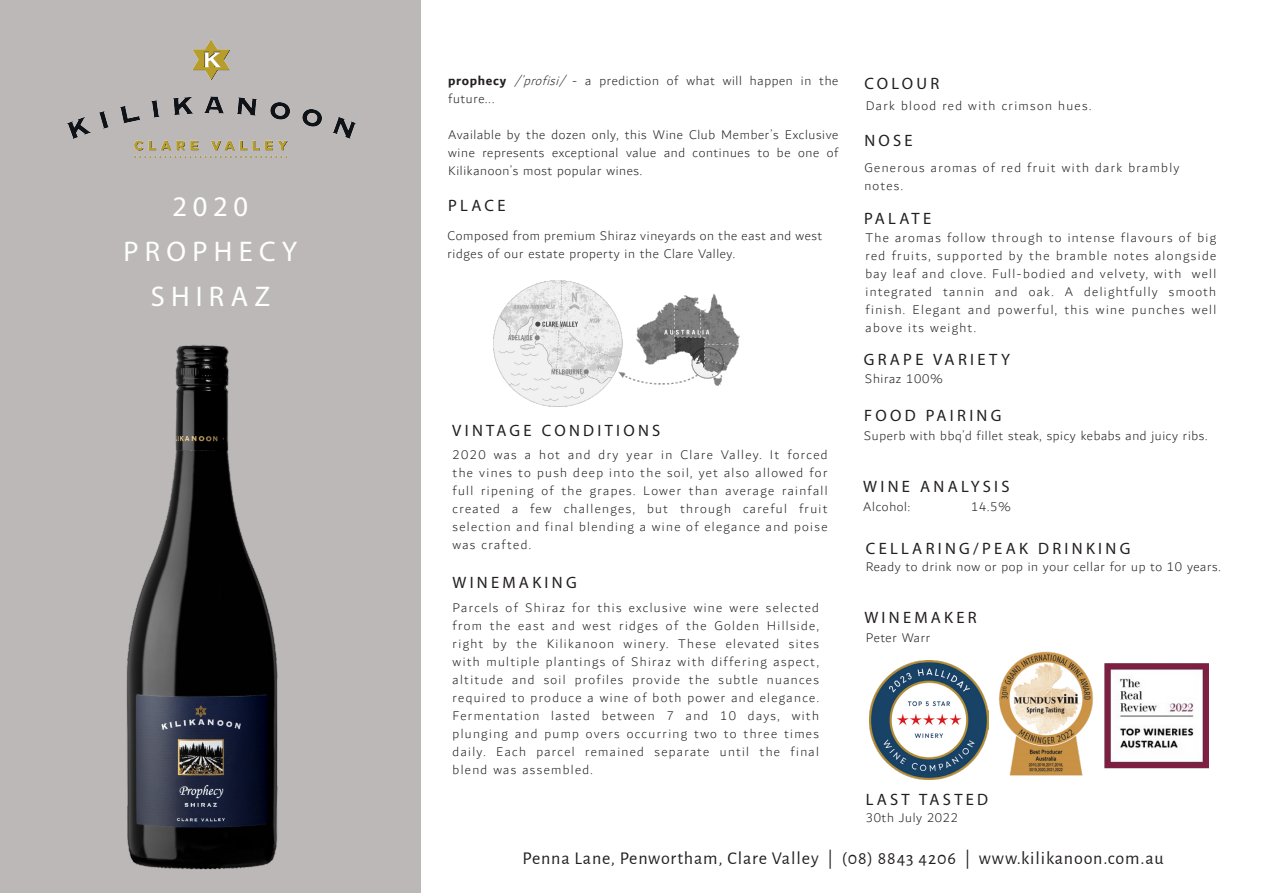
<style>
.page{position:relative;width:1263px;height:893px;background:#fff}
.page>*{position:absolute;margin:0;border:0;box-sizing:border-box;transform-origin:0 0}
.t1{font:28.5px/45px "Myriad Pro";letter-spacing:.22em;color:#fff;text-align:center}
.t2{font:18px "Alegreya Sans";letter-spacing:.05em;color:#231f20}
.t3{font:16.5px "Myriad Pro";letter-spacing:.2em;color:#231f20}
.t4{font:300 13.5px/18px "Dubai";letter-spacing:.05em;color:#231f20;text-align:justify}
.t5{font:300 13.5px/18px "Dubai";letter-spacing:.1em;color:#231f20}
.s1{font-weight:700}
.s2{font-style:italic}
</style>
<div class="page">
<div style="left:0;top:0;width:421px;height:893px;background:#bcb8b8"></div>
<img style="left:126px;top:345px;width:152px;height:525px">
<img style="left:493px;top:280px;width:247px;height:127px">
<img style="left:67px;top:39px;width:289px;height:119px">
<img style="left:999px;top:651px;width:210px;height:125px">
<img style="left:870px;top:660px;width:118px;height:119px">
<p class="t1" style="left:123px;top:183px;width:175px">2020<br>PROPHECY</p>
<p class="t1" style="left:151px;top:273px;width:121px">SHIRAZ</p>
<p class="t4" style="left:448px;top:72px;width:392px"><span class="s1">prophecy</span> <span class="s2">/’profisi/</span> - a prediction of what will happen in the future...</p>
<p class="t4" style="left:448px;top:126px;width:392px">Available by the dozen only, this Wine Club Member’s Exclusive wine represents exceptional value and continues to be one of Kilikanoon’s most popular wines.</p>
<p class="t3" style="left:448px;top:196px;width:59px">PLACE</p>
<p class="t4" style="left:447px;top:227px;width:376px">Composed from premium Shiraz vineyards on the east and west ridges of our estate property in the Clare Valley.</p>
<p class="t3" style="left:452px;top:420px;width:210px">VINTAGE CONDITIONS</p>
<p class="t4" style="left:453px;top:446px;width:376px">2020 was a hot and dry year in Clare Valley. It forced the vines to push deep into the soil, yet also allowed for full ripening of the grapes. Lower than average rainfall created a few challenges, but through careful fruit selection and final blending a wine of elegance and poise was crafted.</p>
<p class="t3" style="left:452px;top:572px;width:126px">WINEMAKING</p>
<p class="t4" style="left:453px;top:599px;width:368px">Parcels of Shiraz for this exclusive wine were selected from the east and west ridges of the Golden Hillside, right by the Kilikanoon winery. These elevated sites with multiple plantings of Shiraz with differing aspect, altitude and soil profiles provide the subtle nuances required to produce a wine of both power and elegance.<br>Fermentation lasted between 7 and 10 days, with plunging and pump overs occurring two to three times daily. Each parcel remained separate until the final blend was assembled.</p>
<p class="t3" style="left:864px;top:73px;width:77px">COLOUR</p>
<p class="t5" style="left:866px;top:97px;width:227px">Dark blood red with crimson hues.</p>
<p class="t3" style="left:864px;top:130px;width:50px">NOSE</p>
<p class="t5" style="left:864px;top:159px;width:317px">Generous aromas of red fruit with dark brambly notes.</p>
<p class="t3" style="left:864px;top:208px;width:68px">PALATE</p>
<p class="t4" style="left:865px;top:229px;width:352px">The aromas follow through to intense flavours of big red fruits, supported by the bramble notes alongside bay leaf and clove. Full-bodied and velvety, with well integrated tannin and oak. A delightfully smooth finish. Elegant and powerful, this wine punches well above its weight.</p>
<p class="t3" style="left:864px;top:350px;width:148px">GRAPE VARIETY</p>
<p class="t4" style="left:865px;top:369px;width:79px">Shiraz 100%</p>
<p class="t3" style="left:864px;top:406px;width:139px">FOOD PAIRING</p>
<p class="t4" style="left:864px;top:427px;width:345px">Superb with bbq’d fillet steak, spicy kebabs and juicy ribs.</p>
<p class="t3" style="left:863px;top:476px;width:148px">WINE ANALYSIS</p>
<p class="t4" style="left:863px;top:497px;width:48px">Alcohol:</p>
<p class="t4" style="left:971px;top:497px;width:41px">14.5%</p>
<p class="t3" style="left:866px;top:538px;width:266px">CELLARING/PEAK DRINKING</p>
<p class="t4" style="left:866px;top:558px;width:357px">Ready to drink now or pop in your cellar for up to 10 years.</p>
<p class="t3" style="left:864px;top:607px;width:114px">WINEMAKER</p>
<p class="t4" style="left:866px;top:629px;width:66px">Peter Warr</p>
<p class="t3" style="left:866px;top:789px;width:124px">LAST TASTED</p>
<p class="t4" style="left:866px;top:809px;width:94px">30th July 2022</p>
<p class="t2" style="left:523px;top:846px;width:643px">Penna Lane, Penwortham, Clare Valley | (08) 8843 4206 | www.kilikanoon.com.au</p>
</div>
